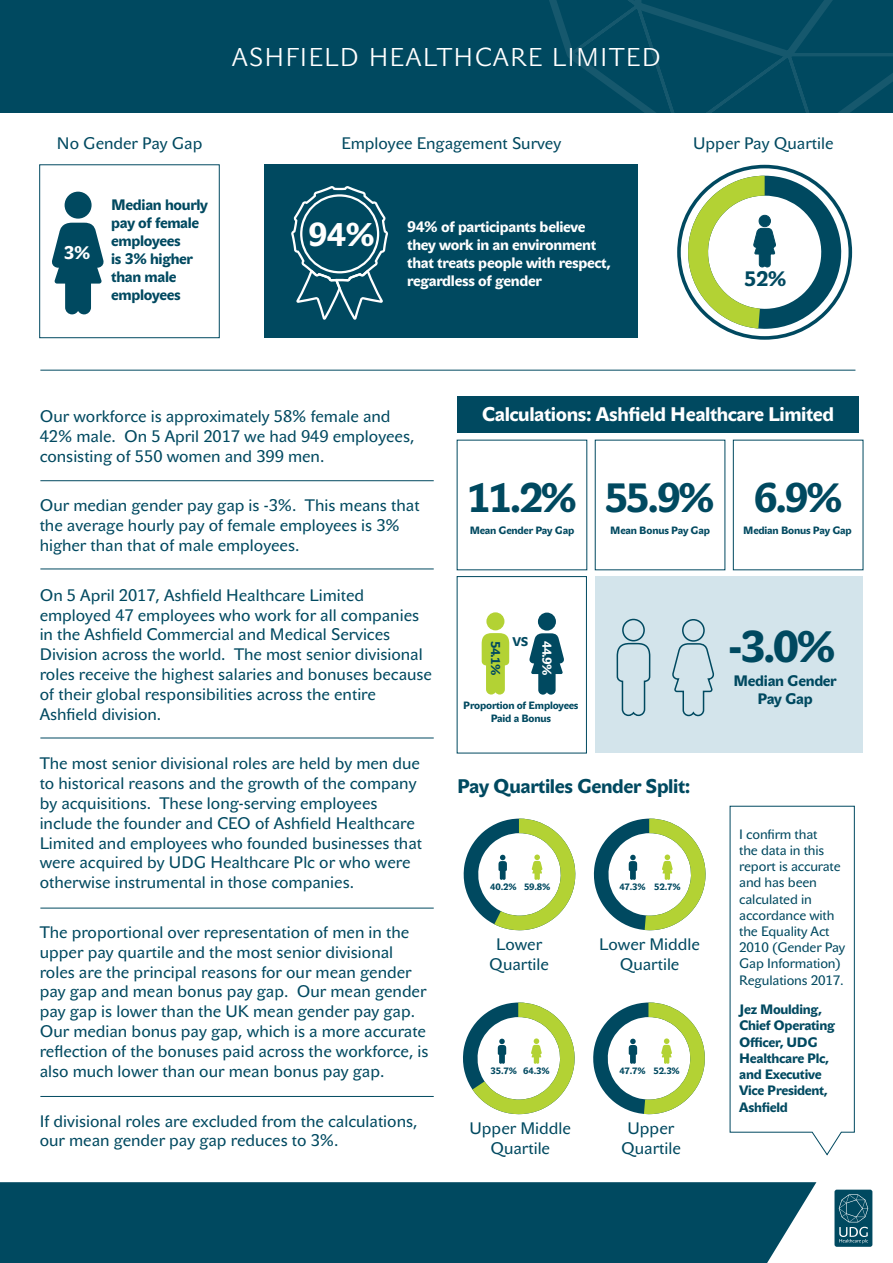
<style>
.page{position:relative;width:893px;height:1263px;background:#fff}
.page>*{position:absolute;margin:0;border:0;box-sizing:border-box;transform-origin:0 0}
.t1{font:43.5px "John Sans Heavy Pro";color:#004960}
.t2{font:40.5px "John Sans Heavy Pro";color:#004960}
.t3{font:32.55px "John Sans Heavy Pro";color:#fff}
.t4{font:25.5px "John Sans Lite Pro";letter-spacing:.07em;color:#fff}
.t5{font:20.7px "John Sans Heavy Pro";color:#004960}
.t6{font:19.5px "John Sans Heavy Pro";letter-spacing:-.02em;color:#fff}
.t7{font:19.5px "John Sans Heavy Pro";letter-spacing:-.02em;color:#004960}
.t8{font:18px "John Sans Heavy Pro";color:#fff}
.t9{font:16.5px/19.8px "John Sans Text Pro";color:#004960}
.t10{font:15px/18px "John Sans Heavy Pro";letter-spacing:-.02em;color:#fff}
.t11{font:15px/18px "John Sans Heavy Pro";letter-spacing:-.02em;color:#004960}
.t12{font:13.5px/16.2px "John Sans Text Pro";letter-spacing:-.01em;color:#004960}
.t13{font:13.5px/16.2px "John Sans Heavy Pro";letter-spacing:-.02em;color:#004960}
.t14{font:12.75px "John Sans Heavy Pro";color:#004960}
.t15{font:12.75px "John Sans Heavy Pro";color:#fff}
.t16{font:12.45px "John Sans Heavy Pro";color:#004960}
.t17{font:10.5px "John Sans Heavy Pro";letter-spacing:-.02em;color:#004960}
.t18{font:9.15px "John Sans Heavy Pro";letter-spacing:-.02em;color:#004960}
</style>
<div class="page">
<hr style="left:40px;top:370px;width:815px;height:1px;background:#004960">
<div style="left:39px;top:164px;width:181px;height:174px;border:1px solid #004960"></div>
<div style="left:65px;top:192px;width:27px;height:27px;background:#004960;border-radius:50%"></div>
<svg style="left:52px;top:223px;width:52px;height:91px"></svg>
<svg style="left:677px;top:165px;width:175px;height:175px"></svg>
<div style="left:264px;top:164px;width:374px;height:174px;background:#004960"></div>
<svg style="left:291px;top:186px;width:97px;height:134px"></svg>
<div style="left:0;top:1182px;width:816px;height:81px;background:#004960"></div>
<div style="left:834px;top:1189px;width:38px;height:58px;background:#004960;border-radius:2px"></div>
<svg style="left:839px;top:1194px;width:29px;height:49px"></svg>
<div style="left:0;top:0;width:893px;height:113px;background:#004960"></div>
<svg style="left:549px;top:0;width:344px;height:113px"></svg>
<hr style="left:40px;top:1096px;width:394px;height:1px;background:#004960">
<hr style="left:40px;top:738px;width:394px;height:1px;background:#004960">
<hr style="left:40px;top:569px;width:394px;height:1px;background:#004960">
<hr style="left:40px;top:480px;width:394px;height:1px;background:#004960">
<div style="left:457px;top:576px;width:130px;height:177px;border:1px solid #004960"></div>
<div style="left:596px;top:577px;width:267px;height:176px;background:#d3e4eb"></div>
<div style="left:457px;top:396px;width:402px;height:37px;background:#004960"></div>
<div style="left:538px;top:612px;width:18px;height:19px;background:#004960;border-radius:50%"></div>
<svg style="left:529px;top:633px;width:35px;height:62px"></svg>
<div style="left:486px;top:612px;width:18px;height:18px;background:#b3d234;border-radius:50%"></div>
<svg style="left:482px;top:633px;width:27px;height:61px"></svg>
<svg style="left:729px;top:805px;width:126px;height:351px"></svg>
<svg style="left:463px;top:818px;width:113px;height:112px"></svg>
<svg style="left:594px;top:818px;width:112px;height:112px"></svg>
<svg style="left:463px;top:1002px;width:112px;height:112px"></svg>
<svg style="left:593px;top:1002px;width:112px;height:112px"></svg>
<div style="left:682px;top:619px;width:23px;height:23px;border:2px solid #004960;border-radius:50%"></div>
<svg style="left:672px;top:643px;width:42px;height:74px"></svg>
<div style="left:622px;top:619px;width:23px;height:22px;border:2px solid #004960;border-radius:50%"></div>
<svg style="left:616px;top:642px;width:35px;height:75px"></svg>
<hr style="left:40px;top:908px;width:394px;height:1px;background:#004960">
<p class="t4" style="left:232px;top:42px;width:430px">ASHFIELD HEALTHCARE LIMITED</p>
<p class="t9" style="left:57px;top:133px;width:147px">No Gender Pay Gap</p>
<p class="t9" style="left:341px;top:133px;width:221px">Employee Engagement Survey</p>
<p class="t9" style="left:693px;top:133px;width:142px">Upper Pay Quartile</p>
<p class="t8" style="left:64px;top:242px;width:28px">3%</p>
<p class="t11" style="left:111px;top:196px;width:98px">Median hourly pay of female employees<br>is 3% higher than male employees</p>
<p class="t3" style="left:308px;top:216px;width:68px">94%</p>
<p class="t10" style="left:407px;top:218px;width:205px">94% of participants believe they work in an environment that treats people with respect, regardless of gender</p>
<p class="t5" style="left:744px;top:267px;width:44px">52%</p>
<p class="t9" style="left:40px;top:406px;width:376px">Our workforce is approximately 58% female and<br>42% male. On 5 April 2017 we had 949 employees, consisting of 550 women and 399 men.</p>
<p class="t9" style="left:40px;top:496px;width:381px">Our median gender pay gap is -3%. This means that the average hourly pay of female employees is 3% higher than that of male employees.</p>
<p class="t9" style="left:40px;top:585px;width:394px">On 5 April 2017, Ashfield Healthcare Limited employed 47 employees who work for all companies in the Ashfield Commercial and Medical Services Division across the world. The most senior divisional roles receive the highest salaries and bonuses because of their global responsibilities across the entire Ashfield division.</p>
<p class="t9" style="left:40px;top:754px;width:384px">The most senior divisional roles are held by men due to historical reasons and the growth of the company by acquisitions. These long-serving employees include the founder and CEO of Ashfield Healthcare Limited and employees who founded businesses that were acquired by UDG Healthcare Plc or who were otherwise instrumental in those companies.</p>
<p class="t9" style="left:40px;top:922px;width:390px">The proportional over representation of men in the upper pay quartile and the most senior divisional roles are the principal reasons for our mean gender pay gap and mean bonus pay gap. Our mean gender pay gap is lower than the UK mean gender pay gap.<br>Our median bonus pay gap, which is a more accurate reflection of the bonuses paid across the workforce, is also much lower than our mean bonus pay gap.</p>
<p class="t9" style="left:40px;top:1111px;width:379px">If divisional roles are excluded from the calculations, our mean gender pay gap reduces to 3%.</p>
<p class="t6" style="left:482px;top:403px;width:354px">Calculations: Ashfield Healthcare Limited</p>
<p class="t2" style="left:467px;top:474px;width:112px">11.2%</p>
<p class="t17" style="left:470px;top:524px;width:106px">Mean Gender Pay Gap</p>
<p class="t2" style="left:604px;top:474px;width:112px">55.9%</p>
<p class="t2" style="left:754px;top:474px;width:90px">6.9%</p>
<p class="t17" style="left:610px;top:524px;width:101px">Mean Bonus Pay Gap</p>
<p class="t17" style="left:743px;top:524px;width:110px">Median Bonus Pay Gap</p>
<p class="t16" style="left:513px;top:634px;width:17px">VS</p>
<p class="t14" style="left:503px;top:641px;width:36px;rotate:90deg">54.1%</p>
<p class="t15" style="left:554px;top:641px;width:36px;rotate:90deg">44.9%</p>
<p class="t17" style="left:463px;top:699px;width:117px">Proportion of Employees</p>
<p class="t17" style="left:491px;top:712px;width:62px">Paid a Bonus</p>
<p class="t1" style="left:728px;top:622px;width:109px">-3.0%</p>
<p class="t11" style="left:733px;top:672px;width:105px;text-align:center">Median Gender<br>Pay Gap</p>
<p class="t7" style="left:457px;top:775px;width:235px">Pay Quartiles Gender Split:</p>
<p class="t18" style="left:490px;top:882px;width:28px">40.2%</p>
<p class="t18" style="left:524px;top:882px;width:28px">59.8%</p>
<p class="t18" style="left:619px;top:882px;width:28px">47.3%</p>
<p class="t18" style="left:654px;top:882px;width:28px">52.7%</p>
<p class="t9" style="left:496px;top:935px;width:48px">Lower</p>
<p class="t9" style="left:489px;top:955px;width:61px">Quartile</p>
<p class="t9" style="left:599px;top:935px;width:102px;text-align:center">Lower Middle<br>Quartile</p>
<p class="t18" style="left:491px;top:1065px;width:28px">35.7%</p>
<p class="t18" style="left:523px;top:1065px;width:28px">64.3%</p>
<p class="t18" style="left:619px;top:1065px;width:28px">47.7%</p>
<p class="t18" style="left:653px;top:1065px;width:28px">52.3%</p>
<p class="t9" style="left:469px;top:1119px;width:103px;text-align:center">Upper Middle<br>Quartile</p>
<p class="t9" style="left:627px;top:1119px;width:48px">Upper</p>
<p class="t9" style="left:621px;top:1138px;width:61px">Quartile</p>
<p class="t12" style="left:739px;top:826px;width:108px">I confirm that<br>the data in this report is accurate and has been calculated in accordance with the Equality Act<br>2010 (Gender Pay<br>Gap Information)<br>Regulations 2017.</p>
<p class="t13" style="left:739px;top:1002px;width:97px">Jez Moulding,<br>Chief Operating<br>Officer, UDG<br>Healthcare Plc, and Executive<br>Vice President,<br>Ashfield</p>
</div>
